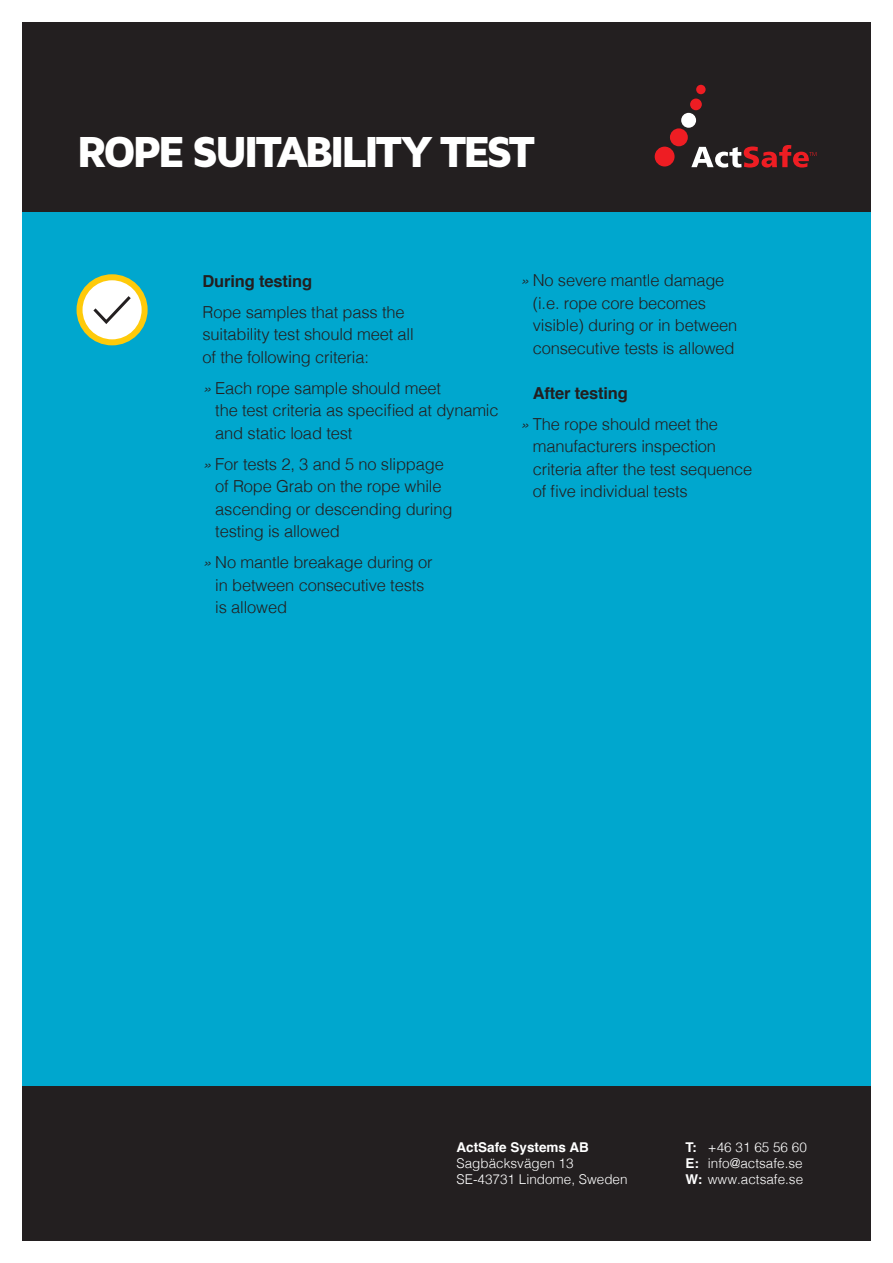
<style>
.page{position:relative;width:893px;height:1263px;background:#fff}
.page>*{position:absolute;margin:0;border:0;box-sizing:border-box;transform-origin:0 0}
.Brödtext{font:900 45px "Maven Pro";letter-spacing:-.095em;color:#fff}
.Bullet_list_light_ba{font:300 16.5px/22.5px "Helvetica";letter-spacing:-.01em;color:#231f20}
.Bullet_list_light_ba-2{font:700 16.5px "Helvetica";letter-spacing:-.01em;color:#231f20}
.t1{font:300 13.5px/16.2px "Helvetica";color:#fff}
.s1{font-style:italic}
.s2{font-weight:700}
</style>
<div class="page">
<div style="left:0;top:126px;width:893px;height:1096px;background:#00a7ce"></div>
<svg style="left:80px;top:277px;width:65px;height:65px;background:#fef4d0"></svg>
<div style="left:77px;top:274px;width:71px;height:71px;border:6px solid #feca0a;border-radius:50%"></div>
<svg style="left:90px;top:293px;width:44px;height:33px"></svg>
<div style="left:0;top:1086px;width:893px;height:156px;background:#231f20"></div>
<div style="left:0;top:0;width:893px;height:211px;background:#231f20"></div>
<div style="left:655px;top:147px;width:20px;height:19px;background:#ee1d23;border-radius:50%"></div>
<div style="left:670px;top:128px;width:18px;height:18px;background:#ee1d23;border-radius:50%"></div>
<div style="left:681px;top:113px;width:15px;height:15px;background:#fff;border-radius:50%"></div>
<div style="left:690px;top:99px;width:12px;height:11px;background:#ee1d23;border-radius:50%"></div>
<div style="left:696px;top:85px;width:10px;height:9px;background:#ee1d23;border-radius:50%"></div>
<svg style="left:691px;top:145px;width:125px;height:23px"></svg>
<div style="left:0;top:0;width:893px;height:21px;background:#fff"></div>
<div style="left:0;top:0;width:21px;height:1263px;background:#fff"></div>
<div style="left:872px;top:0;width:21px;height:1263px;background:#fff"></div>
<p class="Brödtext" style="left:77px;top:123px;width:460px">ROPE SUITABILITY TEST</p>
<p class="Bullet_list_light_ba-2" style="left:202px;top:268px;width:111px">During testing</p>
<p class="Bullet_list_light_ba" style="left:202px;top:299px;width:213px">Rope samples that pass the suitability test should meet all of the following criteria:</p>
<p class="Bullet_list_light_ba" style="left:215px;top:375px;width:285px;text-indent:-13px"><span class="s1">»</span> Each rope sample should meet<br>the test criteria as specified at dynamic and static load test</p>
<p class="Bullet_list_light_ba" style="left:215px;top:451px;width:239px;text-indent:-13px"><span class="s1">»</span> For tests 2, 3 and 5 no slippage of Rope Grab on the rope while ascending or descending during testing is allowed</p>
<p class="Bullet_list_light_ba" style="left:215px;top:550px;width:219px;text-indent:-13px"><span class="s1">»</span> No mantle breakage during or in between consecutive tests is allowed</p>
<p class="Bullet_list_light_ba" style="left:533px;top:268px;width:206px;text-indent:-13px"><span class="s1">»</span> No severe mantle damage (i.e. rope core becomes visible) during or in between consecutive tests is allowed</p>
<p class="Bullet_list_light_ba-2" style="left:533px;top:379px;width:97px">After testing</p>
<p class="Bullet_list_light_ba" style="left:533px;top:411px;width:221px;text-indent:-13px"><span class="s1">»</span> The rope should meet the manufacturers inspection criteria after the test sequence of five individual tests</p>
<p class="t1" style="left:457px;top:1138px;width:173px"><span class="s2">ActSafe Systems AB<br></span>Sagbäcksvägen 13<br>SE-43731 Lindome, Sweden</p>
<p class="t1" style="left:685px;top:1138px;width:123px"><span class="s2">T:</span> +46 31 65 56 60<br><span class="s2">E:</span> info@actsafe.se<br><span class="s2">W:</span> www.actsafe.se</p>
</div>
